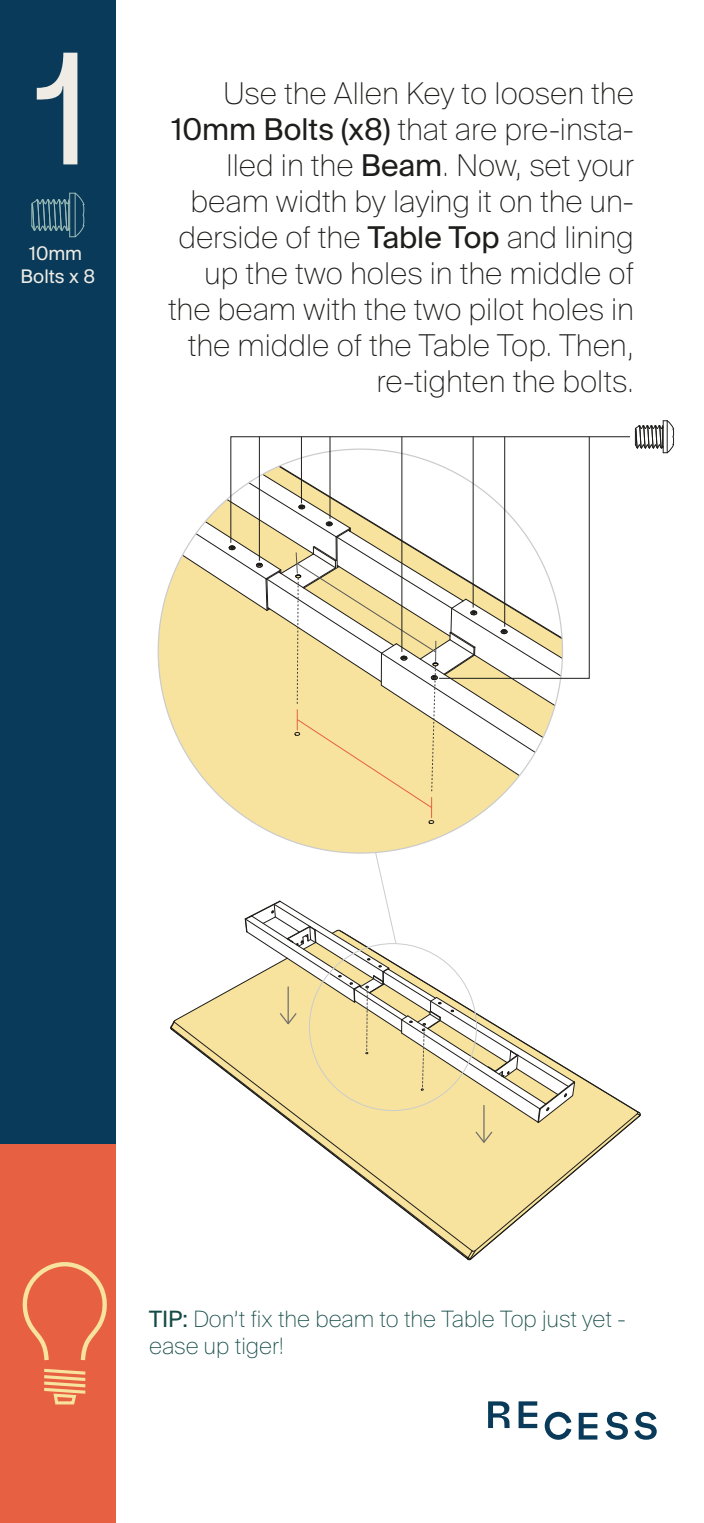
<style>
.page{position:relative;width:704px;height:1523px;background:#fff}
.page>*{position:absolute;margin:0;border:0;box-sizing:border-box;transform-origin:0 0}
.t1{font:156.25px "Uxum Grotesque";color:#eeece5}
.t2{font:100 30px/36px "Suisse Intl";color:#1d1d1b;text-align:right}
.t3{font:100 22.5px/27px "Suisse Intl";color:#154c48}
.t4{font:18.75px/22.5px "Suisse Intl";color:#eeece5;text-align:center}
.s1{font-weight:400}
</style>
<div class="page">
<div style="left:0;top:0;width:116px;height:1144px;background:#0a3a59"></div>
<div style="left:0;top:1144px;width:116px;height:378px;background:#e76042"></div>
<svg style="left:22px;top:1262px;width:85px;height:143px"></svg>
<svg style="left:605px;top:1411px;width:22px;height:28px"></svg>
<svg style="left:634px;top:1411px;width:22px;height:28px"></svg>
<svg style="left:518px;top:1401px;width:19px;height:27px"></svg>
<svg style="left:578px;top:1412px;width:19px;height:27px"></svg>
<svg style="left:544px;top:1411px;width:27px;height:28px"></svg>
<svg style="left:488px;top:1401px;width:21px;height:27px"></svg>
<svg style="left:31px;top:193px;width:53px;height:45px"></svg>
<svg style="left:158px;top:420px;width:515px;height:840px"></svg>
<h1 class="t1" style="left:30px;top:3px;width:56px">1</h1>
<p class="t4" style="left:21px;top:243px;width:76px">10mm<br>Bolts x 8</p>
<p class="t2" style="left:168px;top:75px;width:467px">Use the Allen Key to loosen the<br><span class="s1">10mm Bolts (x8)</span> that are pre-insta&shy;lled in the <span class="s1">Beam</span>. Now, set your beam width by laying it on the un&shy;derside of the <span class="s1">Table Top</span> and lining up the two holes in the middle of the beam with the two pilot holes in the middle of the Table Top. Then, re-tighten the bolts.</p>
<p class="t3" style="left:149px;top:1305px;width:477px"><span class="s1">TIP:</span> Don’t fix the beam to the Table Top just yet - ease up tiger!</p>
</div>
